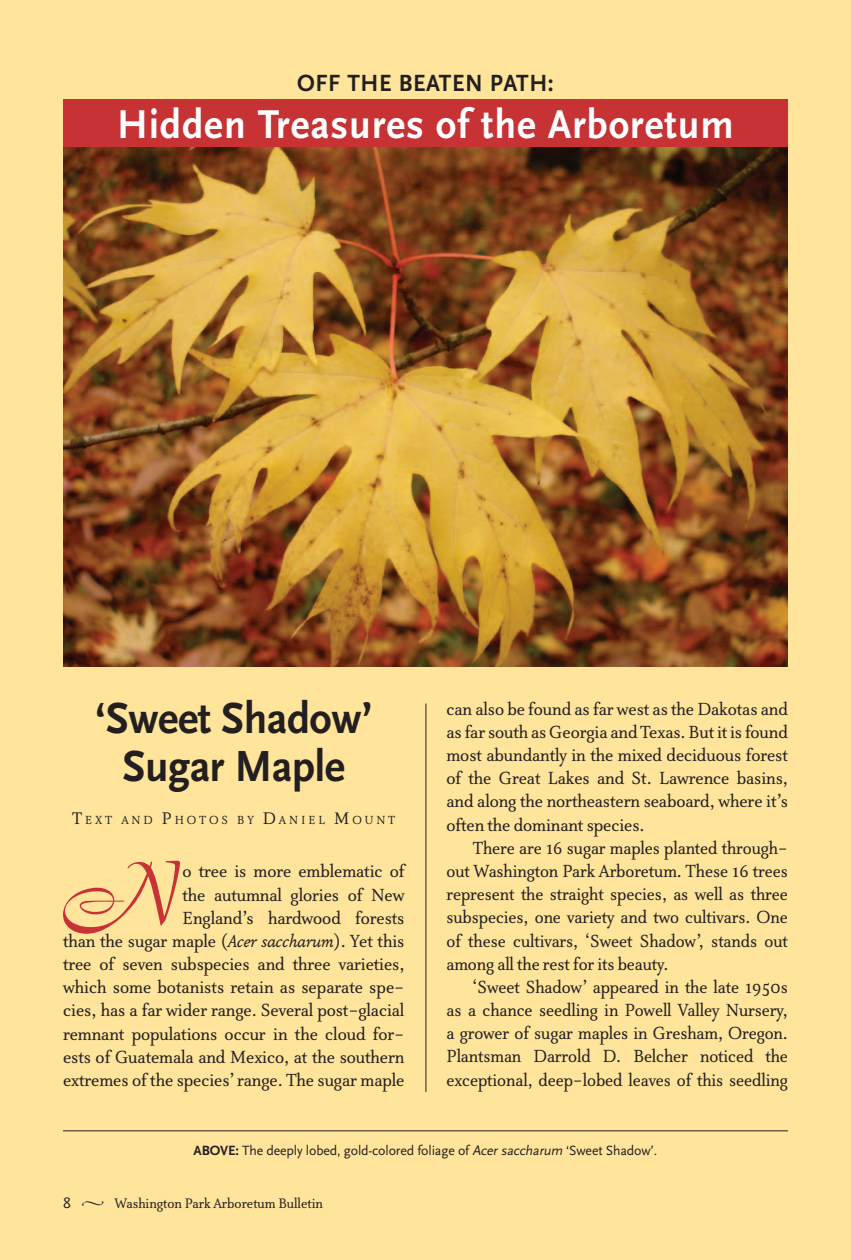
<style>
.page{position:relative;width:851px;height:1260px;background:#fff}
.page>*{position:absolute;margin:0;border:0;box-sizing:border-box;transform-origin:0 0}
.t1{font:83.65px "Boulevard";color:#c73235;scale:.95 1}
.t2{font:700 45.5px/47.2px "Scala Sans";letter-spacing:-.01em;color:#231f20;text-align:center;scale:.95 1}
.t3{font:700 42px "Scala Sans";letter-spacing:.025em;color:#fff;scale:.95 1}
.t4{font:700 24.5px "Scala Sans";letter-spacing:.025em;color:#231f20;scale:.95 1}
.t5{font:20.12px/23.1px "Atma Serif";letter-spacing:-.005em;color:#231f20;text-align:justify}
.t6{font:15.75px "Atma Serif";color:#231f20}
.t7{font:14px "Scala Sans";letter-spacing:-.01em;color:#231f20}
.t8{font:13.47px "Atma Serif";letter-spacing:.215em;color:#231f20}
.s1{font-size:19.25px}
.s2{font-style:italic}
.s3{font-weight:700}
.s4{font-family:"Scala Sans"}
</style>
<div class="page">
<div style="left:0;top:0;width:850px;height:1260px;background:#ffe49c"></div>
<hr style="left:63px;top:1130px;width:725px;height:1px;background:#231f20">
<hr style="left:425px;top:704px;width:1px;height:388px;background:#231f20">
<img style="left:850px;top:0;width:1px;height:562px">
<img style="left:63px;top:147px;width:725px;height:520px">
<div style="left:63px;top:100px;width:725px;height:47px;background:#c73235"></div>
<p class="t4" style="left:297px;top:70px;width:271px">OFF THE BEATEN PATH:</p>
<h3 class="t3" style="left:117px;top:101px;width:650px">Hidden Treasures of the Arboretum</h3>
<h2 class="t2" style="left:95px;top:696px;width:293px">‘Sweet Shadow’<br>Sugar Maple</h2>
<p class="t8" style="left:72px;top:812px;width:324px"><span class="s1">T</span>EXT AND <span class="s1">P</span>HOTOS BY <span class="s1">D</span>ANIEL <span class="s1">M</span>OUNT</p>
<h1 class="t1" style="left:62px;top:841px;width:120px">N</h1>
<p class="t5" style="left:63px;top:860px;width:343px;text-align:right">o tree is more emblematic of<br>the autumnal glories of New<br>England’s hardwood forests<br>than the sugar maple (<span class="s2">Acer saccharum</span>). Yet this tree of seven subspecies and three varieties, which some botanists retain as separate spe&shy;cies, has a far wider range. Several post-glacial remnant populations occur in the cloud for&shy;ests of Guatemala and Mexico, at the southern extremes of the species’ range. The sugar maple</p>
<p class="t5" style="left:446px;top:697px;width:343px">can also be found as far west as the Dakotas and as far south as Georgia and Texas. But it is found most abundantly in the mixed deciduous forest of the Great Lakes and St. Lawrence basins, and along the northeastern seaboard, where it’s often the dominant species.</p>
<p class="t5" style="left:446px;top:837px;width:343px;text-indent:26px">There are 16 sugar maples planted through&shy;out Washington Park Arboretum. These 16 trees represent the straight species, as well as three subspecies, one variety and two cultivars. One of these cultivars, ‘Sweet Shadow’, stands out among all the rest for its beauty.</p>
<p class="t5" style="left:446px;top:976px;width:343px;text-indent:26px">‘Sweet Shadow’ appeared in the late 1950s as a chance seedling in Powell Valley Nursery, a grower of sugar maples in Gresham, Oregon.<br>Plantsman Darrold D. Belcher noticed the exceptional, deep-lobed leaves of this seedling</p>
<p class="t7" style="left:193px;top:1143px;width:465px"><span class="s3">ABOVE:</span> The deeply lobed, gold-colored foliage of <span class="s2">Acersaccharum</span> ‘Sweet Shadow’.</p>
<p class="t6" style="left:63px;top:1193px;width:261px"><span class="s4">8</span> ❖ Washington Park Arboretum Bulletin</p>
</div>
